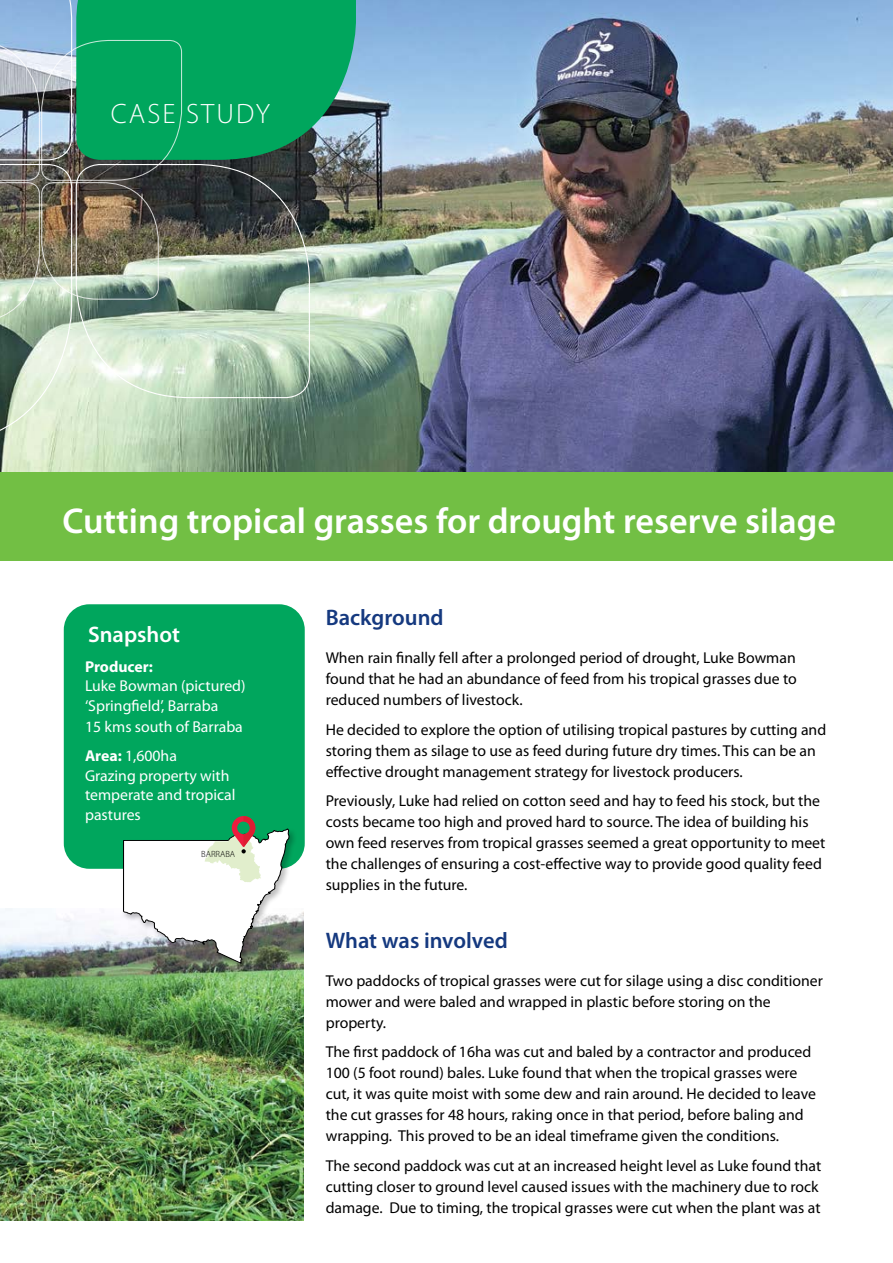
<style>
.page{position:relative;width:893px;height:1263px;background:#fff}
.page>*{position:absolute;margin:0;border:0;box-sizing:border-box;transform-origin:0 0}
.t1{font:600 36px "Myriad Pro";color:#fff}
.t2{font:300 28.2px "Myriad Pro";letter-spacing:.075em;color:#fff}
.t3{font:600 22.5px "Myriad Pro";color:#15397f}
.t4{font:600 22.5px "Myriad Pro";color:#fff}
.t5{font:15.75px/21px "Myriad Pro";color:#000}
.t6{font:15.75px/19.5px "Myriad Pro";color:#fff}
.t7{font:300 9px "Myriad Pro";color:#000}
.s1{font-weight:700}
</style>
<div class="page">
<img style="left:0;top:0;width:893px;height:472px">
<img style="left:0;top:908px;width:304px;height:312px">
<div style="left:0;top:472px;width:893px;height:89px;background:#72bf44"></div>
<div style="left:64px;top:604px;width:241px;height:265px;background:#00a65d;border-radius:26px"></div>
<img style="left:0;top:0;width:356px;height:445px">
<div style="left:121px;top:827px;width:177px;height:144px;background:#000;opacity:.25"></div>
<svg style="left:123px;top:816px;width:167px;height:148px"></svg>
<p class="t2" style="left:111px;top:97px;width:161px">CASE STUDY</p>
<p class="t1" style="left:63px;top:498px;width:775px">Cutting tropical grasses for drought reserve silage</p>
<p class="t4" style="left:88px;top:620px;width:93px">Snapshot</p>
<p class="t6" style="left:85px;top:657px;width:162px"><span class="s1">Producer:<br></span>Luke Bowman (pictured) ‘Springfield’, Barraba</p>
<p class="t6" style="left:85px;top:717px;width:159px">15 kms south of Barraba</p>
<p class="t6" style="left:85px;top:746px;width:152px"><span class="s1">Area:</span> 1,600ha<br>Grazing property with temperate and tropical pastures</p>
<p class="t7" style="left:201px;top:849px;width:35px">BARRABA</p>
<p class="t3" style="left:326px;top:603px;width:119px">Background</p>
<p class="t5" style="left:326px;top:647px;width:473px;text-align:justify">When rain finally fell after a prolonged period of drought, Luke Bowman found that he had an abundance of feed from his tropical grasses due to reduced numbers of livestock.</p>
<p class="t5" style="left:326px;top:718px;width:502px">He decided to explore the option of utilising tropical pastures by cutting and storing them as silage to use as feed during future dry times. This can be an effective drought management strategy for livestock producers.</p>
<p class="t5" style="left:326px;top:790px;width:501px">Previously, Luke had relied on cotton seed and hay to feed his stock, but the costs became too high and proved hard to source. The idea of building his own feed reserves from tropical grasses seemed a great opportunity to meet the challenges of ensuring a cost-effective way to provide good quality feed supplies in the future.</p>
<p class="t3" style="left:326px;top:926px;width:184px">What was involved</p>
<p class="t5" style="left:326px;top:969px;width:499px">Two paddocks of tropical grasses were cut for silage using a disc conditioner mower and were baled and wrapped in plastic before storing on the property.</p>
<p class="t5" style="left:326px;top:1041px;width:492px">The first paddock of 16ha was cut and baled by a contractor and produced 100 (5 foot round) bales. Luke found that when the tropical grasses were cut, it was quite moist with some dew and rain around. He decided to leave the cut grasses for 48 hours, raking once in that period, before baling and wrapping. This proved to be an ideal timeframe given the conditions.</p>
<p class="t5" style="left:326px;top:1154px;width:497px">The second paddock was cut at an increased height level as Luke found that cutting closer to ground level caused issues with the machinery due to rock damage. Due to timing, the tropical grasses were cut when the plant was at</p>
</div>
